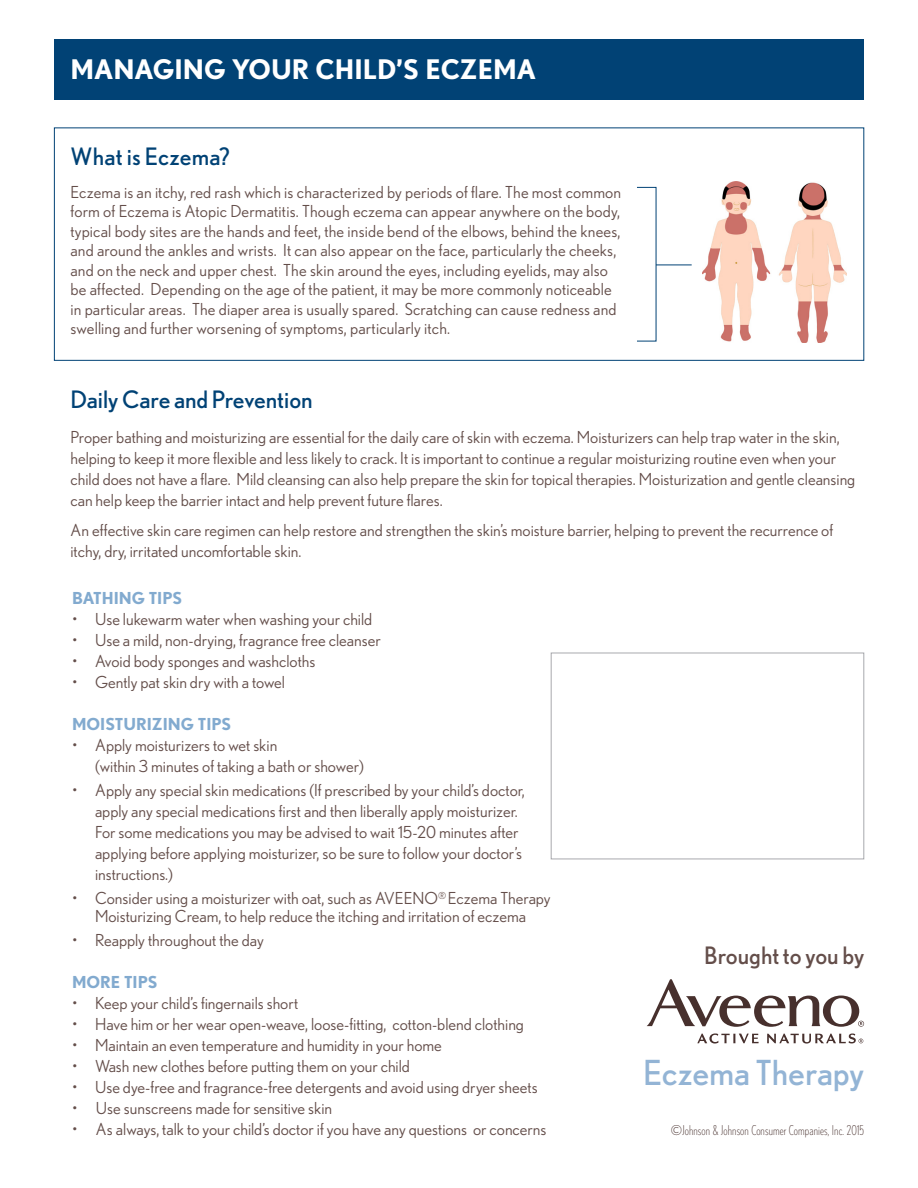
<style>
.page{position:relative;width:918px;height:1188px;background:#fff}
.page>*{position:absolute;margin:0;border:0;box-sizing:border-box;transform-origin:0 0}
.t1{font:34.5px "Nobel";color:#93b4d5}
.t2{font:700 27px "Nobel";color:#fff}
.t3{font:24px "Nobel";color:#014275}
.t4{font:24px "Nobel";color:#644e4a}
.t5{font:16.5px/21px "Nobel";color:#644e4a}
.t6{font:700 16.5px "Nobel";color:#82aacf}
.t7{font:300 condensed 13.5px "Nobel";letter-spacing:.01em;color:#47302d}
</style>
<div class="page">
<img style="left:702px;top:181px;width:145px;height:162px">
<div style="left:54px;top:128px;width:810px;height:233px;border:1px solid #014275"></div>
<div style="left:551px;top:653px;width:313px;height:206px;border:1px solid #a8a9ad"></div>
<svg style="left:697px;top:1033px;width:62px;height:11px"></svg>
<svg style="left:767px;top:1034px;width:96px;height:10px"></svg>
<svg style="left:647px;top:979px;width:217px;height:48px"></svg>
<hr style="left:656px;top:265px;width:36px;height:1px;background:#014275">
<div style="left:54px;top:39px;width:810px;height:60px;background:#014275"></div>
<p class="t2" style="left:70px;top:53px;width:467px">MANAGING YOUR CHILD’S ECZEMA</p>
<p class="t3" style="left:70px;top:142px;width:161px">What is Eczema?</p>
<p class="t5" style="left:70px;top:182px;width:552px;line-height:19.5px">Eczema is an itchy, red rash which is characterized by periods of flare. The most common form of Eczema is Atopic Dermatitis. Though eczema can appear anywhere on the body, typical body sites are the hands and feet, the inside bend of the elbows, behind the knees, and around the ankles and wrists. It can also appear on the face, particularly the cheeks, and on the neck and upper chest. The skin around the eyes, including eyelids, may also be affected. Depending on the age of the patient, it may be more commonly noticeable in particular areas. The diaper area is usually spared. Scratching can cause redness and swelling and further worsening of symptoms, particularly itch.</p>
<p class="t3" style="left:70px;top:386px;width:244px">Daily Care and Prevention</p>
<p class="t5" style="left:70px;top:426px;width:786px">Proper bathing and moisturizing are essential for the daily care of skin with eczema. Moisturizers can help trap water in the skin, helping to keep it more flexible and less likely to crack. It is important to continue a regular moisturizing routine even when your child does not have a flare. Mild cleansing can also help prepare the skin for topical therapies. Moisturization and gentle cleansing can help keep the barrier intact and help prevent future flares.</p>
<p class="t5" style="left:70px;top:519px;width:764px">An effective skin care regimen can help restore and strengthen the skin’s moisture barrier, helping to prevent the recurrence of itchy, dry, irritated uncomfortable skin.</p>
<p class="t6" style="left:72px;top:589px;width:112px">BATHING TIPS</p>
<p class="t5" style="left:72px;top:609px;width:302px">• Use lukewarm water when washing your child</p>
<p class="t5" style="left:72px;top:630px;width:310px">• Use a mild, non-drying, fragrance free cleanser</p>
<p class="t5" style="left:72px;top:651px;width:245px">• Avoid body sponges and washcloths</p>
<p class="t5" style="left:72px;top:672px;width:215px">• Gently pat skin dry with a towel</p>
<p class="t6" style="left:72px;top:715px;width:161px">MOISTURIZING TIPS</p>
<p class="t5" style="left:95px;top:735px;width:270px;text-indent:-23px">• Apply moisturizers to wet skin<br>(within 3 minutes of taking a bath or shower)</p>
<p class="t5" style="left:95px;top:780px;width:431px;text-indent:-23px">• Apply any special skin medications (If prescribed by your child’s doctor, apply any special medications first and then liberally apply moisturizer.<br>For some medications you may be advised to wait 15-20 minutes after applying before applying moisturizer, so be sure to follow your doctor’s instructions.)</p>
<p class="t5" style="left:72px;top:889px;width:480px;line-height:18px;text-align:center">• Consider using a moisturizer with oat, such as AVEENO<sup>®</sup> Eczema Therapy<br>Moisturizing Cream, to help reduce the itching and irritation of eczema</p>
<p class="t5" style="left:72px;top:930px;width:193px">• Reapply throughout the day</p>
<p class="t6" style="left:72px;top:973px;width:87px">MORE TIPS</p>
<p class="t5" style="left:72px;top:993px;width:228px">• Keep your child’s fingernails short</p>
<p class="t5" style="left:72px;top:1014px;width:454px">• Have him or her wear open-weave, loose-fitting, cotton-blend clothing</p>
<p class="t5" style="left:72px;top:1035px;width:371px">• Maintain an even temperature and humidity in your home</p>
<p class="t5" style="left:72px;top:1056px;width:340px">• Wash new clothes before putting them on your child</p>
<p class="t5" style="left:72px;top:1077px;width:467px">• Use dye-free and fragrance-free detergents and avoid using dryer sheets</p>
<p class="t5" style="left:72px;top:1098px;width:262px">• Use sunscreens made for sensitive skin</p>
<p class="t5" style="left:72px;top:1119px;width:476px">• As always, talk to your child’s doctor if you have any questions or concerns</p>
<p class="t4" style="left:704px;top:942px;width:161px">Brought to you by</p>
<p class="t1" style="left:643px;top:1053px;width:222px">Eczema Therapy</p>
<p class="t7" style="left:671px;top:1123px;width:195px">©Johnson &amp; Johnson Consumer Companies, Inc. 2015</p>
</div>
